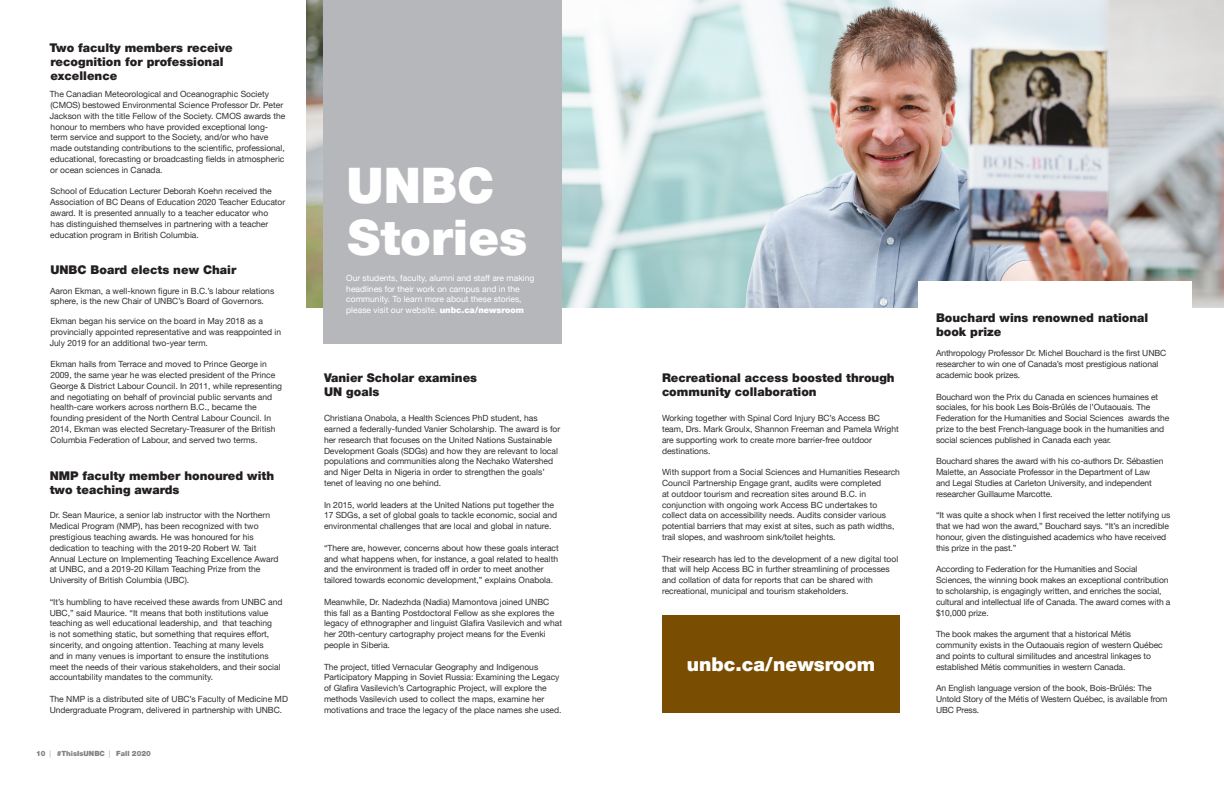
<style>
.page{position:relative;width:1224px;height:792px;background:#fff}
.page>*{position:absolute;margin:0;border:0;box-sizing:border-box;transform-origin:0 0}
.t1{font:900 49px "Helvetica Neue LT Pro";color:#fff}
.t2{font:900 19px "Helvetica Neue LT Pro";color:#fff}
.t3{font:900 12px/14.4px "Helvetica Neue LT Pro";color:#231f20}
.t4{font:8.5px/10.8px "Helvetica Neue LT Pro";color:#312f30}
.t5{font:8.5px/10.8px "Helvetica Neue LT Pro";color:#fff}
.t6{font:900 7.1px "Helvetica Neue LT Pro";color:#808285}
.s1{font-weight:300;font-size:7px}
.s2{font-weight:900}
</style>
<div class="page">
<img style="left:306px;top:0;width:918px;height:307px">
<div style="left:918px;top:282px;width:274px;height:154px;background:#fff"></div>
<div style="left:324px;top:0;width:238px;height:344px;background:#b6b7bb"></div>
<div style="left:662px;top:616px;width:238px;height:97px;background:#794e03"></div>
<p class="t3" style="left:50px;top:40px;width:184px">Two faculty members receive recognition for professional excellence</p>
<p class="t4" style="left:50px;top:89px;width:237px">The Canadian Meteorological and Oceanographic Society (CMOS) bestowed Environmental Science Professor Dr. Peter Jackson with the title Fellow of the Society. CMOS awards the honour to members who have provided exceptional long&shy;term service and support to the Society, and/or who have made outstanding contributions to the scientific, professional, educational, forecasting or broadcasting fields in atmospheric or ocean sciences in Canada.</p>
<p class="t4" style="left:50px;top:186px;width:237px">School of Education Lecturer Deborah Koehn received the Association of BC Deans of Education 2020 Teacher Educator award. It is presented annually to a teacher educator who<br>has distinguished themselves in partnering with a teacher education program in British Columbia.</p>
<p class="t3" style="left:50px;top:262px;width:188px">UNBC Board elects new Chair</p>
<p class="t4" style="left:50px;top:286px;width:226px;line-height:10.2px">Aaron Ekman, a well-known figure in B.C.’s labour relations sphere, is the new Chair of UNBC’s Board of Governors.</p>
<p class="t4" style="left:50px;top:315px;width:233px">Ekman began his service on the board in May 2018 as a provincially appointed representative and was reappointed in<br>July 2019 for an additional two-year term.</p>
<p class="t4" style="left:50px;top:359px;width:233px">Ekman hails from Terrace and moved to Prince George in 2009, the same year he was elected president of the Prince George &amp; District Labour Council. In 2011, while representing and negotiating on behalf of provincial public servants and health-care workers across northern B.C., became the founding president of the North Central Labour Council. In 2014, Ekman was elected Secretary-Treasurer of the British Columbia Federation of Labour, and served two terms.</p>
<p class="t3" style="left:50px;top:468px;width:226px">NMP faculty member honoured with two teaching awards</p>
<p class="t4" style="left:50px;top:510px;width:230px">Dr. Sean Maurice, a senior lab instructor with the Northern Medical Program (NMP), has been recognized with two prestigious teaching awards. He was honoured for his dedication to teaching with the 2019-20 Robert W. Tait Annual Lecture on Implementing Teaching Excellence Award at UNBC, and a 2019-20 Killam Teaching Prize from the University of British Columbia (UBC).</p>
<p class="t4" style="left:50px;top:596px;width:234px">“It’s humbling to have received these awards from UNBC and UBC,” said Maurice. “It means that both institutions value teaching as well educational leadership, and that teaching<br>is not something static, but something that requires effort, sincerity, and ongoing attention. Teaching at many levels<br>and in many venues is important to ensure the institutions meet the needs of their various stakeholders, and their social accountability mandates to the community.</p>
<p class="t4" style="left:50px;top:693px;width:240px">The NMP is a distributed site of UBC’s Faculty of Medicine MD<br>Undergraduate Program, delivered in partnership with UNBC.</p>
<p class="t6" style="left:36px;top:749px;width:116px">10 <span class="s1">|</span> #ThisIsUNBC <span class="s1">|</span> Fall 2020</p>
<p class="t1" style="left:347px;top:156px;width:149px">UNBC</p>
<p class="t1" style="left:348px;top:208px;width:181px">Stories</p>
<p class="t5" style="left:346px;top:272px;width:190px">Our students, faculty, alumni and staff are making headlines for their work on campus and in the community. To learn more about these stories, please visit our website. <span class="s2">unbc.ca/newsroom</span></p>
<p class="t3" style="left:324px;top:370px;width:155px">Vanier Scholar examines</p>
<p class="t3" style="left:324px;top:385px;width:57px">UN goals</p>
<p class="t4" style="left:324px;top:413px;width:238px">Christiana Onabola, a Health Sciences PhD student, has earned a federally-funded Vanier Scholarship. The award is for her research that focuses on the United Nations Sustainable Development Goals (SDGs) and how they are relevant to local populations and communities along the Nechako Watershed and Niger Delta in Nigeria in order to strengthen the goals’ tenet of leaving no one behind.</p>
<p class="t4" style="left:324px;top:499px;width:235px">In 2015, world leaders at the United Nations put together the<br>17 SDGs, a set of global goals to tackle economic, social and environmental challenges that are local and global in nature.</p>
<p class="t4" style="left:324px;top:542px;width:236px">“There are, however, concerns about how these goals interact and what happens when, for instance, a goal related to health and the environment is traded off in order to meet another tailored towards economic development,” explains Onabola.</p>
<p class="t4" style="left:324px;top:596px;width:240px">Meanwhile, Dr. Nadezhda (Nadia) Mamontova joined UNBC this fall as a Banting Postdoctoral Fellow as she explores the legacy of ethnographer and linguist Glafira Vasilevich and what her 20th-century cartography project means for the Evenki people in Siberia.</p>
<p class="t4" style="left:324px;top:661px;width:239px">The project, titled Vernacular Geography and Indigenous Participatory Mapping in Soviet Russia: Examining the Legacy of Glafira Vasilevich’s Cartographic Project, will explore the methods Vasilevich used to collect the maps, examine her motivations and trace the legacy of the place names she used.</p>
<p class="t3" style="left:662px;top:370px;width:234px">Recreational access boosted through community collaboration</p>
<p class="t4" style="left:662px;top:413px;width:238px">Working together with Spinal Cord Injury BC’s Access BC team, Drs. Mark Groulx, Shannon Freeman and Pamela Wright are supporting work to create more barrier-free outdoor destinations.</p>
<p class="t4" style="left:662px;top:467px;width:240px">With support from a Social Sciences and Humanities Research Council Partnership Engage grant, audits were completed<br>at outdoor tourism and recreation sites around B.C. in conjunction with ongoing work Access BC undertakes to collect data on accessibility needs. Audits consider various potential barriers that may exist at sites, such as path widths, trail slopes, and washroom sink/toilet heights.</p>
<p class="t4" style="left:662px;top:553px;width:238px">Their research has led to the development of a new digital tool that will help Access BC in further streamlining of processes and collation of data for reports that can be shared with recreational, municipal and tourism stakeholders.</p>
<p class="t2" style="left:687px;top:653px;width:190px">unbc.ca/newsroom</p>
<p class="t3" style="left:936px;top:310px;width:214px">Bouchard wins renowned national book prize</p>
<p class="t4" style="left:936px;top:348px;width:232px">Anthropology Professor Dr. Michel Bouchard is the first UNBC researcher to win one of Canada’s most prestigious national academic book prizes.</p>
<p class="t4" style="left:936px;top:391px;width:235px">Bouchard won the Prix du Canada en sciences humaines et sociales, for his book Les Bois-Brûlés de l’Outaouais. The Federation for the Humanities and Social Sciences awards the prize to the best French-language book in the humanities and social sciences published in Canada each year.</p>
<p class="t4" style="left:936px;top:456px;width:229px">Bouchard shares the award with his co-authors Dr. Sébastien Malette, an Associate Professor in the Department of Law and Legal Studies at Carleton University, and independent researcher Guillaume Marcotte.</p>
<p class="t4" style="left:936px;top:510px;width:236px">“It was quite a shock when I first received the letter notifying us that we had won the award,” Bouchard says. “It’s an incredible honour, given the distinguished academics who have received this prize in the past.”</p>
<p class="t4" style="left:936px;top:564px;width:236px">According to Federation for the Humanities and Social Sciences, the winning book makes an exceptional contribution to scholarship, is engagingly written, and enriches the social, cultural and intellectual life of Canada. The award comes with a $10,000 prize.</p>
<p class="t4" style="left:936px;top:629px;width:228px">The book makes the argument that a historical Métis community exists in the Outaouais region of western Québec and points to cultural similitudes and ancestral linkages to established Métis communities in western Canada.</p>
<p class="t4" style="left:936px;top:683px;width:233px">An English language version of the book, Bois-Brûlés: The<br>Untold Story of the Métis of Western Québec, is available from<br>UBC Press.</p>
</div>
